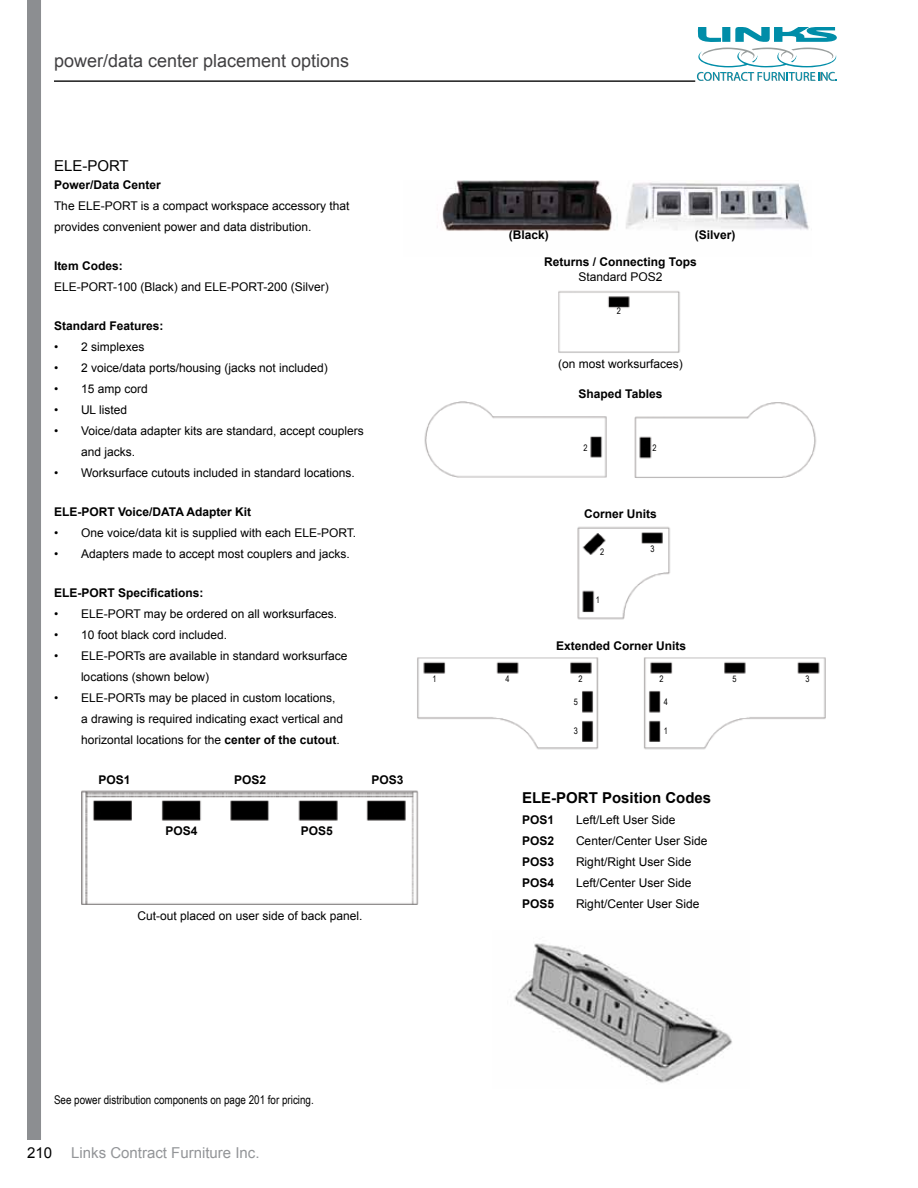
<style>
.page{position:relative;width:918px;height:1188px;background:#fff}
.page>*{position:absolute;margin:0;border:0;box-sizing:border-box;transform-origin:0 0}
.t1{font:18px "Arial";color:#414042}
.t2{font:15px "Arial";color:#939598}
.t3{font:700 15px "Arial";color:#000}
.t4{font:15px "Arial";color:#000}
.t5{font:12px/21px "Arial";color:#000}
.t6{font:700 12px "Arial";color:#000}
.t7{font:12px "Arial Narrow";color:#000}
.t8{font:9px "Arial Narrow";color:#000}
.s1{font-weight:700}
</style>
<div class="page">
<hr style="left:54px;top:80px;width:641px;height:2px;background:#000">
<svg style="left:697px;top:27px;width:140px;height:54px"></svg>
<img style="left:437px;top:180px;width:372px;height:51px">
<div style="left:27px;top:0;width:14px;height:1140px;background:#8c8e91"></div>
<img style="left:82px;top:790px;width:336px;height:114px">
<img style="left:558px;top:291px;width:122px;height:62px">
<img style="left:424px;top:402px;width:393px;height:76px">
<img style="left:577px;top:526px;width:93px;height:94px">
<img style="left:417px;top:657px;width:409px;height:93px">
<img style="left:514px;top:943px;width:218px;height:140px">
<h1 class="t1" style="left:54px;top:49px;width:297px">power/data center placement options</h1>
<p class="t4" style="left:54px;top:156px;width:76px">ELE-PORT</p>
<p class="t6" style="left:54px;top:177px;width:108px">Power/Data Center</p>
<p class="t5" style="left:54px;top:195px;width:297px">The ELE-PORT is a compact workspace accessory that provides convenient power and data distribution.</p>
<p class="t6" style="left:54px;top:258px;width:70px">Item Codes:</p>
<p class="t5" style="left:54px;top:276px;width:276px">ELE-PORT-100 (Black) and ELE-PORT-200 (Silver)</p>
<p class="t6" style="left:54px;top:318px;width:111px">Standard Features:</p>
<p class="t5" style="left:54px;top:336px;width:92px">• 2 simplexes</p>
<p class="t5" style="left:54px;top:357px;width:275px">• 2 voice/data ports/housing (jacks not included)</p>
<p class="t5" style="left:54px;top:378px;width:95px">• 15 amp cord</p>
<p class="t5" style="left:54px;top:399px;width:75px">• UL listed</p>
<p class="t5" style="left:81px;top:420px;width:284px;text-indent:-27px">• Voice/data adapter kits are standard, accept couplers and jacks.</p>
<p class="t5" style="left:54px;top:462px;width:302px">• Worksurface cutouts included in standard locations.</p>
<p class="t6" style="left:54px;top:504px;width:199px">ELE-PORT Voice/DATA Adapter Kit</p>
<p class="t5" style="left:54px;top:522px;width:304px">• One voice/data kit is supplied with each ELE-PORT.</p>
<p class="t5" style="left:54px;top:543px;width:297px">• Adapters made to accept most couplers and jacks.</p>
<p class="t6" style="left:54px;top:585px;width:151px">ELE-PORT Specifications:</p>
<p class="t5" style="left:54px;top:603px;width:285px">• ELE-PORT may be ordered on all worksurfaces.</p>
<p class="t5" style="left:54px;top:624px;width:175px">• 10 foot black cord included.</p>
<p class="t5" style="left:81px;top:645px;width:268px;text-indent:-27px">• ELE-PORTs are available in standard worksurface locations (shown below)</p>
<p class="t5" style="left:81px;top:687px;width:264px;text-indent:-27px">• ELE-PORTs may be placed in custom locations, a drawing is required indicating exact vertical and horizontal locations for the <span class="s1">center of the cutout</span>.</p>
<p class="t6" style="left:98px;top:772px;width:34px">POS1</p>
<p class="t6" style="left:234px;top:772px;width:34px">POS2</p>
<p class="t6" style="left:372px;top:772px;width:34px">POS3</p>
<p class="t6" style="left:166px;top:823px;width:34px">POS4</p>
<p class="t6" style="left:301px;top:823px;width:34px">POS5</p>
<p class="t5" style="left:138px;top:905px;width:226px">Cut-out placed on user side of back panel.</p>
<p class="t6" style="left:509px;top:226px;width:42px">(Black)</p>
<p class="t6" style="left:695px;top:226px;width:42px">(Silver)</p>
<p class="t6" style="left:544px;top:253px;width:154px">Returns / Connecting Tops</p>
<p class="t5" style="left:578px;top:266px;width:86px">Standard POS2</p>
<p class="t8" style="left:617px;top:304px;width:6px">2</p>
<p class="t5" style="left:558px;top:353px;width:126px">(on most worksurfaces)</p>
<p class="t6" style="left:579px;top:386px;width:85px">Shaped Tables</p>
<p class="t8" style="left:584px;top:441px;width:6px">2</p>
<p class="t8" style="left:652px;top:441px;width:6px">2</p>
<p class="t6" style="left:584px;top:505px;width:74px">Corner Units</p>
<p class="t8" style="left:600px;top:545px;width:6px">2</p>
<p class="t8" style="left:650px;top:542px;width:6px">3</p>
<p class="t8" style="left:596px;top:593px;width:6px">1</p>
<p class="t6" style="left:556px;top:638px;width:132px">Extended Corner Units</p>
<p class="t8" style="left:432px;top:672px;width:6px">1</p>
<p class="t8" style="left:505px;top:672px;width:6px">4</p>
<p class="t8" style="left:578px;top:672px;width:6px">2</p>
<p class="t8" style="left:574px;top:695px;width:6px">5</p>
<p class="t8" style="left:574px;top:724px;width:6px">3</p>
<p class="t8" style="left:659px;top:672px;width:6px">2</p>
<p class="t8" style="left:732px;top:672px;width:6px">5</p>
<p class="t8" style="left:805px;top:672px;width:6px">3</p>
<p class="t8" style="left:664px;top:695px;width:6px">4</p>
<p class="t8" style="left:664px;top:724px;width:6px">1</p>
<p class="t3" style="left:522px;top:788px;width:191px">ELE-PORT Position Codes</p>
<p class="t6" style="left:522px;top:812px;width:34px">POS1</p>
<p class="t5" style="left:576px;top:809px;width:101px">Left/Left User Side</p>
<p class="t6" style="left:522px;top:833px;width:34px">POS2</p>
<p class="t5" style="left:576px;top:830px;width:133px">Center/Center User Side</p>
<p class="t6" style="left:522px;top:854px;width:34px">POS3</p>
<p class="t5" style="left:576px;top:851px;width:117px">Right/Right User Side</p>
<p class="t6" style="left:522px;top:875px;width:34px">POS4</p>
<p class="t5" style="left:576px;top:872px;width:117px">Left/Center User Side</p>
<p class="t6" style="left:522px;top:896px;width:34px">POS5</p>
<p class="t5" style="left:576px;top:893px;width:125px">Right/Center User Side</p>
<p class="t7" style="left:54px;top:1091px;width:261px">See power distribution components on page 201 for pricing.</p>
<p class="t4" style="left:27px;top:1142px;width:27px">210</p>
<p class="t2" style="left:71px;top:1142px;width:190px">Links Contract Furniture Inc.</p>
</div>
